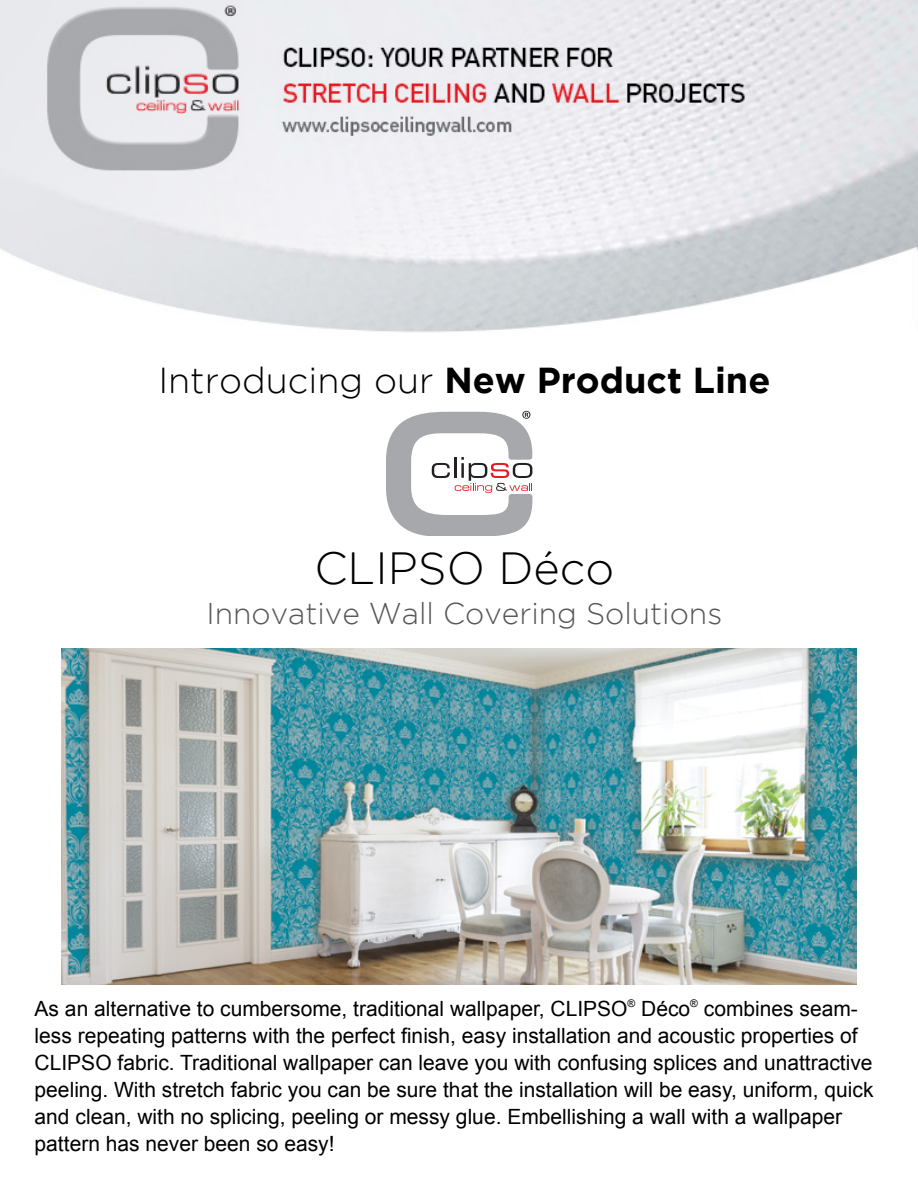
<style>
.page{position:relative;width:918px;height:1188px;background:#fff}
.page>*{position:absolute;margin:0;border:0;box-sizing:border-box;transform-origin:0 0}
.t1{font:300 45px "Gotham";color:#000}
.t2{font:300 36px "Gotham";color:#000}
.t3{font:300 30px "Gotham";color:#565659}
.t4{font:21px/27px "Arial";color:#000}
.t5{font:10.5px "Arial";color:#000}
.s1{font-weight:700}
</style>
<div class="page">
<img style="left:61px;top:648px;width:796px;height:337px">
<img style="left:0;top:0;width:918px;height:333px">
<svg style="left:386px;top:411px;width:147px;height:125px"></svg>
<h2 class="t2" style="left:158px;top:361px;width:614px">Introducing our <span class="s1">New Product Line</span></h2>
<h1 class="t1" style="left:314px;top:544px;width:301px">CLIPSO Déco</h1>
<h3 class="t3" style="left:207px;top:597px;width:517px">Innovative Wall Covering Solutions</h3>
<p class="t4" style="left:35px;top:995px;width:594px">As an alternative to cumbersome, traditional wallpaper, CLIPSO</p>
<p class="t5" style="left:628px;top:996px;width:9px">®</p>
<p class="t4" style="left:641px;top:995px;width:51px">Déco</p>
<p class="t5" style="left:690px;top:996px;width:9px">®</p>
<p class="t4" style="left:35px;top:995px;width:840px;text-indent:669px">combines seam&shy;less repeating patterns with the perfect finish, easy installation and acoustic properties of CLIPSO fabric. Traditional wallpaper can leave you with confusing splices and unattractive peeling. With stretch fabric you can be sure that the installation will be easy, uniform, quick and clean, with no splicing, peeling or messy glue. Embellishing a wall with a wallpaper pattern has never been so easy!</p>
</div>
